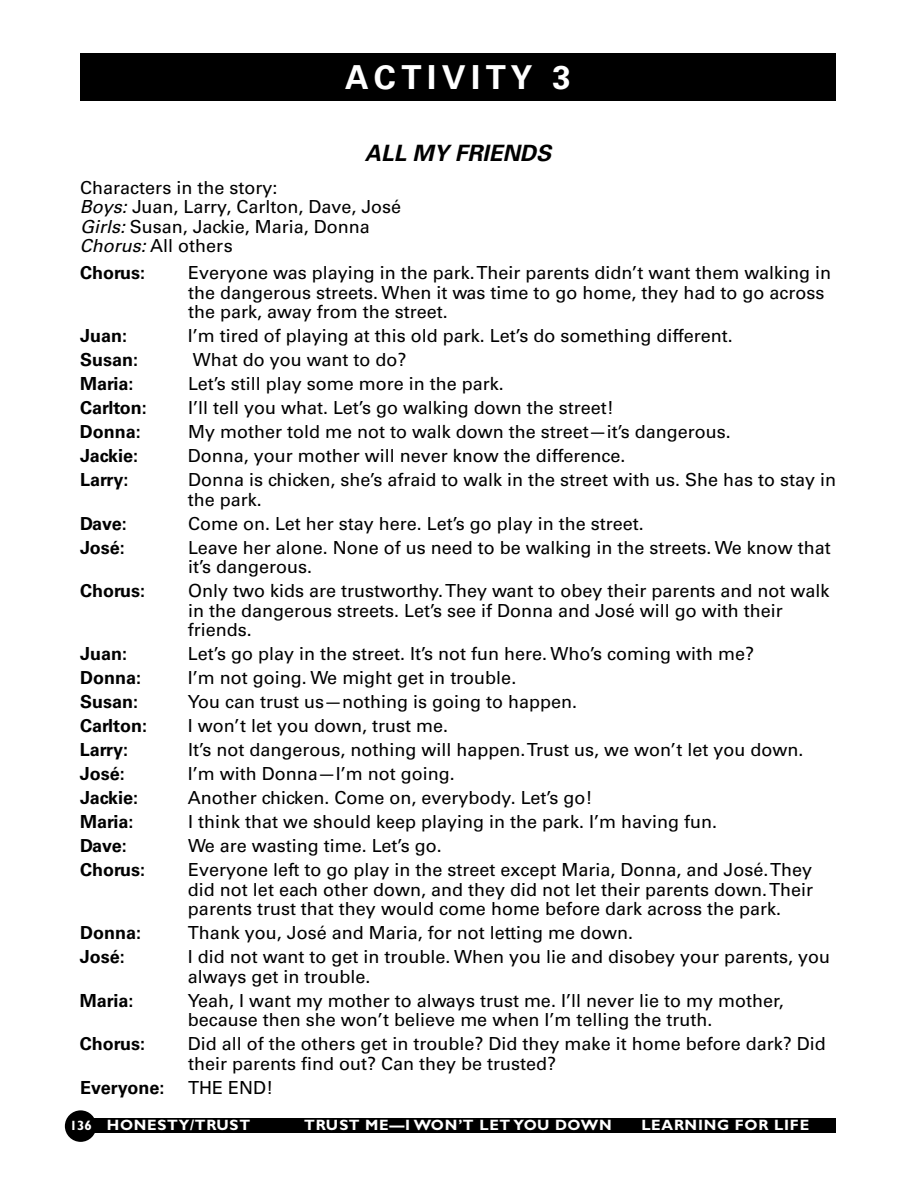
<style>
.page{position:relative;width:918px;height:1188px;background:#fff}
.page>*{position:absolute;margin:0;border:0;box-sizing:border-box;transform-origin:0 0}
.t1{font:700 33px "Univers";color:#fff}
.t2{font:italic 700 22.5px "Univers";color:#000}
.t3{font:18px/19.5px "Univers";color:#000}
.t4{font:700 18px "Univers";color:#000}
.t5{font:700 15px "Gill Sans";letter-spacing:.05em;color:#fff}
.t6{font:700 15px "Gill Sans";letter-spacing:.025em;color:#fff}
.s1{font-style:italic}
.s2{font-size:13.5px}
</style>
<div class="page">
<div style="left:80px;top:53px;width:756px;height:48px;background:#000"></div>
<div style="left:80px;top:1118px;width:756px;height:15px;background:#000"></div>
<div style="left:65px;top:1110px;width:31px;height:32px;background:#000;border-radius:50%"></div>
<h1 class="t1" style="left:345px;top:65px;width:227px">AC T I V I TY 3</h1>
<p class="t2" style="left:365px;top:145px;width:188px">ALL MY FRIENDS</p>
<p class="t3" style="left:80px;top:179px;width:323px">Characters in the story:<br><span class="s1">Boys:</span> Juan, Larry, Carlton, Dave, José<br><span class="s1">Girls:</span> Susan, Jackie, Maria, Donna<br><span class="s1">Chorus:</span> All others</p>
<p class="t4" style="left:80px;top:266px;width:66px">Chorus:</p>
<p class="t3" style="left:188px;top:264px;width:645px">Everyone was playing in the park. Their parents didn’t want them walking in the dangerous streets. When it was time to go home, they had to go across the park, away from the street.</p>
<p class="t4" style="left:80px;top:329px;width:49px">Juan:</p>
<p class="t3" style="left:188px;top:327px;width:546px">I’m tired of playing at this old park. Let’s do something different.</p>
<p class="t4" style="left:80px;top:353px;width:60px">Susan:</p>
<p class="t3" style="left:193px;top:351px;width:215px">What do you want to do?</p>
<p class="t4" style="left:80px;top:377px;width:55px">Maria:</p>
<p class="t3" style="left:188px;top:375px;width:317px">Let’s still play some more in the park.</p>
<p class="t4" style="left:80px;top:401px;width:68px">Carlton:</p>
<p class="t3" style="left:188px;top:399px;width:427px">I’ll tell you what. Let’s go walking down the street!</p>
<p class="t4" style="left:80px;top:425px;width:63px">Donna:</p>
<p class="t3" style="left:188px;top:423px;width:544px">My mother told me not to walk down the street—it’s dangerous.</p>
<p class="t4" style="left:80px;top:449px;width:59px">Jackie:</p>
<p class="t3" style="left:188px;top:447px;width:439px">Donna, your mother will never know the difference.</p>
<p class="t4" style="left:80px;top:473px;width:50px">Larry:</p>
<p class="t3" style="left:188px;top:471px;width:650px">Donna is chicken, she’s afraid to walk in the street with us. She has to stay in the park.</p>
<p class="t4" style="left:80px;top:517px;width:48px">Dave:</p>
<p class="t3" style="left:188px;top:515px;width:457px">Come on. Let her stay here. Let’s go play in the street.</p>
<p class="t4" style="left:80px;top:541px;width:46px">José:</p>
<p class="t3" style="left:188px;top:539px;width:644px">Leave her alone. None of us need to be walking in the streets. We know that it’s dangerous.</p>
<p class="t4" style="left:80px;top:584px;width:67px">Chorus:</p>
<p class="t3" style="left:188px;top:582px;width:643px">Only two kids are trustworthy. They want to obey their parents and not walk in the dangerous streets. Let’s see if Donna and José will go with their friends.</p>
<p class="t4" style="left:80px;top:647px;width:49px">Juan:</p>
<p class="t3" style="left:188px;top:645px;width:568px">Let’s go play in the street. It’s not fun here. Who’s coming with me?</p>
<p class="t4" style="left:80px;top:671px;width:63px">Donna:</p>
<p class="t3" style="left:188px;top:669px;width:330px">I’m not going. We might get in trouble.</p>
<p class="t4" style="left:80px;top:695px;width:60px">Susan:</p>
<p class="t3" style="left:188px;top:693px;width:391px">You can trust us—nothing is going to happen.</p>
<p class="t4" style="left:80px;top:719px;width:68px">Carlton:</p>
<p class="t3" style="left:188px;top:717px;width:262px">I won’t let you down, trust me.</p>
<p class="t4" style="left:80px;top:743px;width:50px">Larry:</p>
<p class="t3" style="left:188px;top:741px;width:617px">It’s not dangerous, nothing will happen. Trust us, we won’t let you down.</p>
<p class="t4" style="left:80px;top:767px;width:47px">José:</p>
<p class="t3" style="left:188px;top:765px;width:268px">I’m with Donna—I’m not going.</p>
<p class="t4" style="left:80px;top:791px;width:59px">Jackie:</p>
<p class="t3" style="left:188px;top:789px;width:406px">Another chicken. Come on, everybody. Let’s go!</p>
<p class="t4" style="left:80px;top:815px;width:55px">Maria:</p>
<p class="t3" style="left:188px;top:813px;width:531px">I think that we should keep playing in the park. I’m having fun.</p>
<p class="t4" style="left:80px;top:839px;width:48px">Dave:</p>
<p class="t3" style="left:188px;top:837px;width:255px">We are wasting time. Let’s go.</p>
<p class="t4" style="left:80px;top:863px;width:66px">Chorus:</p>
<p class="t3" style="left:188px;top:861px;width:627px;text-align:justify">Everyone left to go play in the street except Maria, Donna, and José. They did not let each other down, and they did not let their parents down. Their parents trust that they would come home before dark across the park.</p>
<p class="t4" style="left:80px;top:926px;width:63px">Donna:</p>
<p class="t3" style="left:188px;top:924px;width:447px">Thank you, José and Maria, for not letting me down.</p>
<p class="t4" style="left:80px;top:950px;width:47px">José:</p>
<p class="t3" style="left:188px;top:948px;width:644px">I did not want to get in trouble. When you lie and disobey your parents, you always get in trouble.</p>
<p class="t4" style="left:80px;top:994px;width:55px">Maria:</p>
<p class="t3" style="left:188px;top:992px;width:598px">Yeah, I want my mother to always trust me. I’ll never lie to my mother, because then she won’t believe me when I’m telling the truth.</p>
<p class="t4" style="left:80px;top:1037px;width:67px">Chorus:</p>
<p class="t3" style="left:188px;top:1035px;width:639px">Did all of the others get in trouble? Did they make it home before dark? Did their parents find out? Can they be trusted?</p>
<p class="t4" style="left:80px;top:1081px;width:86px">Everyone:</p>
<p class="t3" style="left:188px;top:1079px;width:86px">THE END!</p>
<p class="t5" style="left:70px;top:1120px;width:182px"><span class="s2">1 3 6</span> H O N E S T Y / T RU S T</p>
<p class="t6" style="left:304px;top:1120px;width:309px">T RUST ME—I WON’T LET YOU DOW N</p>
<p class="t5" style="left:641px;top:1120px;width:169px">LEARNING FOR LIFE</p>
</div>
